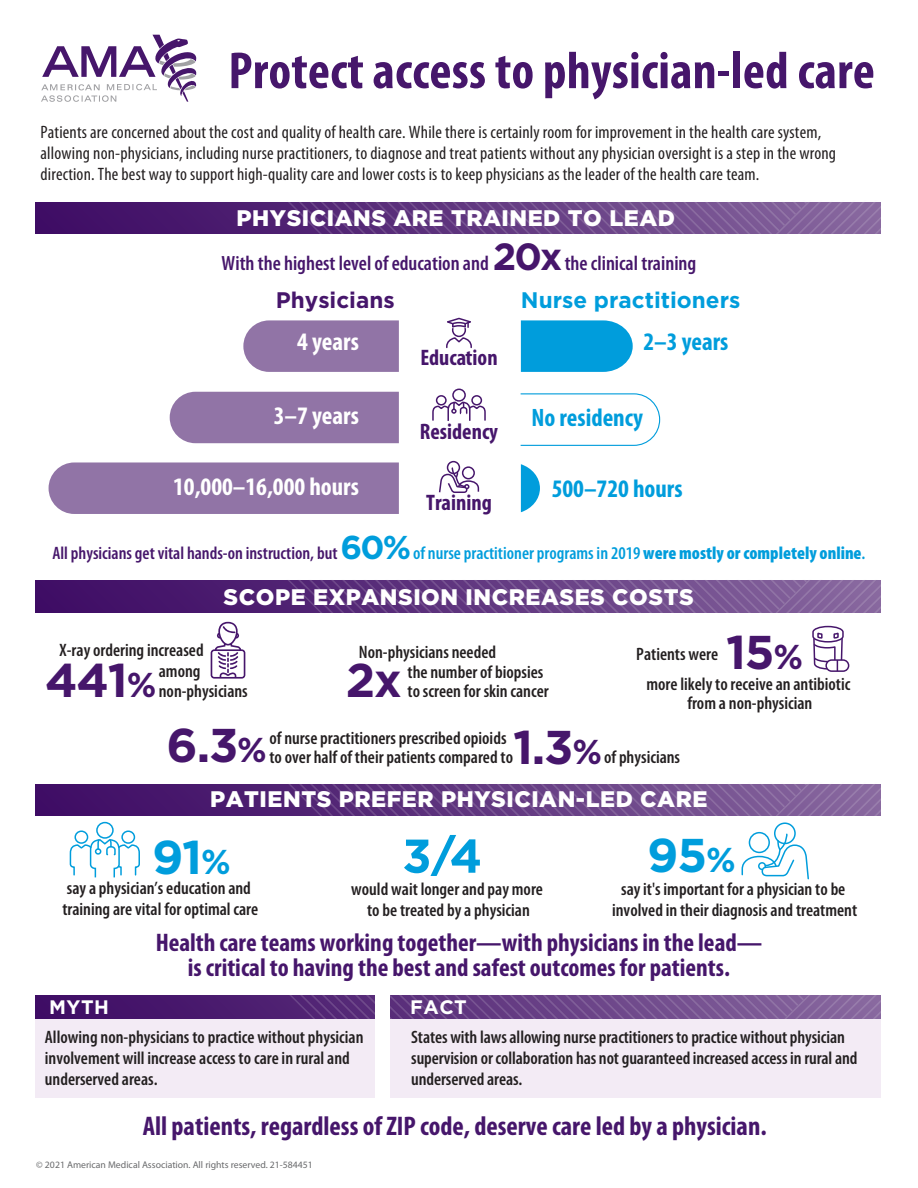
<style>
.page{position:relative;width:918px;height:1188px;background:#fff}
.page>*{position:absolute;margin:0;border:0;box-sizing:border-box;transform-origin:0 0}
.t1{font:700 condensed 52.5px "Myriad Pro";letter-spacing:.005em;color:#46166b}
.t2{font:700 47.4px "Gotham";color:#46166b}
.t3{font:700 47.4px "Gotham";color:#009ddc}
.t4{font:700 condensed 27px "Myriad Pro";color:#46166b}
.t5{font:700 condensed 25.5px/25.5px "Myriad Pro";color:#46166b;text-align:center}
.t6{font:700 condensed 25.35px "Myriad Pro";color:#fff}
.t7{font:700 condensed 25.35px "Myriad Pro";color:#009ddc}
.t8{font:900 22.5px "Gotham";letter-spacing:.025em;color:#fff}
.t9{font:700 condensed 22.5px "Myriad Pro";color:#46166b}
.t10{font:700 22.5px "Gotham";color:#009ddc}
.t11{font:700 22.5px "Gotham";color:#46166b}
.t12{font:600 condensed 20.7px "Myriad Pro";color:#46166b}
.t13{font:700 19.5px "Gotham";letter-spacing:.025em;color:#fff}
.t14{font:600 condensed 18px/21px "Myriad Pro";color:#231f20}
.t15{font:condensed 18px/21px "Myriad Pro";letter-spacing:.01em;color:#231f20}
.t16{font:600 condensed 18px "Myriad Pro";color:#46166b}
.t17{font:9.75px "Myriad Pro";color:#696a6c}
.s1{font-family:"Gotham";font-weight:700;font-stretch:normal;font-size:37.8px}
.s2{font-family:"Gotham";font-weight:700;font-stretch:normal;font-size:33px;color:#009ddc}
.s3{color:#009ddc}
.s4{font-weight:900;color:#009ddc}
.s5{font-size:34.5px}
.s6{font-family:"Gotham";font-weight:700;font-stretch:normal;font-size:47.4px;color:#46166b}
.s7{font-family:"Gotham";font-weight:700;font-stretch:normal;font-size:34.5px;color:#46166b}
</style>
<div class="page">
<svg style="left:41px;top:35px;width:155px;height:67px"></svg>
<div style="left:35px;top:202px;width:846px;height:32px;background:#45146a"></div>
<svg style="left:249px;top:202px;width:632px;height:32px;background:#6d478a"></svg>
<div style="left:35px;top:581px;width:846px;height:31px;background:#45146a"></div>
<svg style="left:249px;top:580px;width:632px;height:32px;background:#6d478a"></svg>
<div style="left:35px;top:784px;width:846px;height:32px;background:#45146a"></div>
<svg style="left:249px;top:784px;width:632px;height:32px;background:#6d478a"></svg>
<svg style="left:243px;top:320px;width:156px;height:52px;background:#967baa"></svg>
<div style="left:170px;top:392px;width:229px;height:51px;background:#9174a6"></div>
<div style="left:49px;top:462px;width:350px;height:52px;background:#9174a6"></div>
<div style="left:96px;top:822px;width:18px;height:17px;border:2px solid #009ddc;border-radius:50%"></div>
<div style="left:121px;top:830px;width:14px;height:14px;border:2px solid #009ddc;border-radius:50%"></div>
<svg style="left:69px;top:838px;width:71px;height:40px"></svg>
<div style="left:74px;top:830px;width:14px;height:14px;border:2px solid #009ddc;border-radius:50%"></div>
<div style="left:749px;top:832px;width:21px;height:21px;border:2px solid #009ddc;border-radius:50%"></div>
<div style="left:774px;top:822px;width:22px;height:22px;border:2px solid #009ddc;border-radius:50%"></div>
<svg style="left:741px;top:833px;width:68px;height:47px"></svg>
<svg style="left:211px;top:622px;width:34px;height:57px"></svg>
<svg style="left:404px;top:835px;width:76px;height:41px"></svg>
<div style="left:825px;top:659px;width:24px;height:13px;border:2px solid #46166b;border-radius:6px"></div>
<svg style="left:812px;top:625px;width:32px;height:46px"></svg>
<svg style="left:521px;top:464px;width:19px;height:48px"></svg>
<svg style="left:521px;top:320px;width:112px;height:52px;background:#11a3de"></svg>
<svg style="left:520px;top:393px;width:141px;height:53px"></svg>
<div style="left:462px;top:466px;width:13px;height:13px;border:2px solid #46166b;border-radius:50%"></div>
<div style="left:447px;top:461px;width:13px;height:13px;border:2px solid #46166b;border-radius:50%"></div>
<svg style="left:438px;top:467px;width:42px;height:26px"></svg>
<svg style="left:446px;top:317px;width:26px;height:32px"></svg>
<div style="left:452px;top:389px;width:14px;height:13px;border:2px solid #46166b;border-radius:50%"></div>
<div style="left:471px;top:395px;width:11px;height:11px;border:2px solid #46166b;border-radius:50%"></div>
<svg style="left:432px;top:400px;width:54px;height:21px"></svg>
<div style="left:436px;top:395px;width:11px;height:11px;border:2px solid #46166b;border-radius:50%"></div>
<div style="left:35px;top:1020px;width:340px;height:78px;background:#f3ebf5"></div>
<div style="left:391px;top:1020px;width:490px;height:78px;background:#f3ebf5"></div>
<div style="left:35px;top:995px;width:340px;height:24px;background:#45156a"></div>
<svg style="left:251px;top:995px;width:124px;height:24px"></svg>
<svg style="left:391px;top:995px;width:490px;height:24px;background:#74508f"></svg>
<h1 class="t1" style="left:228px;top:38px;width:648px">Protect access to physician-led care</h1>
<p class="t15" style="left:41px;top:121px;width:797px">Patients are concerned about the cost and quality of health care. While there is certainly room for improvement in the health care system, allowing non-physicians, including nurse practitioners, to diagnose and treat patients without any physician oversight is a step in the wrong direction. The best way to support high-quality care and lower costs is to keep physicians as the leader of the health care team.</p>
<p class="t8" style="left:236px;top:205px;width:440px">PHYSICIANS ARE TRAINED TO LEAD</p>
<p class="t12" style="left:222px;top:250px;width:476px">With the highest level of education and <span class="s1">20x</span>the clinical training</p>
<p class="t11" style="left:276px;top:287px;width:120px">Physicians</p>
<p class="t10" style="left:521px;top:287px;width:221px">Nurse practitioners</p>
<h3 class="t6" style="left:297px;top:326px;width:63px">4 years</h3>
<p class="t9" style="left:420px;top:343px;width:79px">Education</p>
<h3 class="t7" style="left:643px;top:326px;width:87px">2–3 years</h3>
<h3 class="t6" style="left:274px;top:400px;width:87px">3–7 years</h3>
<p class="t9" style="left:420px;top:417px;width:80px">Residency</p>
<h3 class="t7" style="left:532px;top:402px;width:113px">No residency</h3>
<h3 class="t6" style="left:173px;top:471px;width:187px">10,000–16,000 hours</h3>
<p class="t9" style="left:426px;top:489px;width:67px">Training</p>
<h3 class="t7" style="left:552px;top:472px;width:132px">500–720 hours</h3>
<p class="t16" style="left:52px;top:542px;width:815px">All physicians get vital hands-on instruction, but <span class="s2">60%</span><span class="s3">of nurse practitioner programs in 2019</span> <span class="s4">were mostly or completely online</span><span class="s3">.</span></p>
<p class="t8" style="left:224px;top:584px;width:472px">SCOPE EXPANSION INCREASES COSTS</p>
<h2 class="t2" style="left:726px;top:625px;width:79px">15<span class="s5">%</span></h2>
<p class="t14" style="left:646px;top:674px;width:205px;line-height:19.5px;text-align:center">more likely to receive an antibiotic from a non-physician</p>
<p class="t14" style="left:60px;top:639px;width:146px;text-align:right">X-ray ordering increased among</p>
<p class="t14" style="left:408px;top:642px;width:137px;line-height:19.8px;text-indent:-49px">Non-physicians needed<br>the number of biopsies</p>
<p class="t14" style="left:636px;top:643px;width:83px">Patients were</p>
<h2 class="t2" style="left:346px;top:653px;width:57px">2x</h2>
<p class="t14" style="left:45px;top:680px;width:204px"><span class="s6">441</span><span class="s7">%</span>non-physicians</p>
<p class="t14" style="left:167px;top:728px;width:348px;line-height:19.5px;text-indent:103px">of nurse practitioners prescribed opioids<br><span class="s6">6.3</span><span class="s7">%</span>to over half of their patients compared to</p>
<p class="t14" style="left:408px;top:680px;width:143px">to screen for skin cancer</p>
<h2 class="t2" style="left:513px;top:720px;width:91px">1.3<span class="s5">%</span></h2>
<p class="t14" style="left:604px;top:746px;width:78px">of physicians</p>
<p class="t8" style="left:210px;top:786px;width:499px">PATIENTS PREFER PHYSICIAN-LED CARE</p>
<h2 class="t3" style="left:152px;top:829px;width:80px">91<span class="s5">%</span></h2>
<p class="t14" style="left:62px;top:877px;width:197px">say a physician’s education and training are vital for optimal care</p>
<p class="t14" style="left:351px;top:878px;width:193px;text-align:center">would wait longer and pay more to be treated by a physician</p>
<h2 class="t3" style="left:647px;top:828px;width:90px">95<span class="s5">%</span></h2>
<p class="t14" style="left:612px;top:878px;width:247px;text-align:center">say it's important for a physician to be involved in their diagnosis and treatment</p>
<h3 class="t5" style="left:156px;top:929px;width:608px">Health care teams working together—with physicians in the lead— is critical to having the best and safest outcomes for patients.</h3>
<p class="t13" style="left:49px;top:996px;width:61px">MYTH</p>
<p class="t13" style="left:410px;top:996px;width:58px">FACT</p>
<p class="t14" style="left:45px;top:1026px;width:320px">Allowing non-physicians to practice without physician involvement will increase access to care in rural and underserved areas.</p>
<p class="t14" style="left:411px;top:1026px;width:448px">States with laws allowing nurse practitioners to practice without physician supervision or collaboration has not guaranteed increased access in rural and underserved areas.</p>
<h3 class="t4" style="left:143px;top:1109px;width:625px">All patients, regardless of ZIP code, deserve care led by a physician.</h3>
<p class="t17" style="left:36px;top:1158px;width:278px">© 2021 American Medical Association. All rights reserved. 21-584451</p>
</div>
